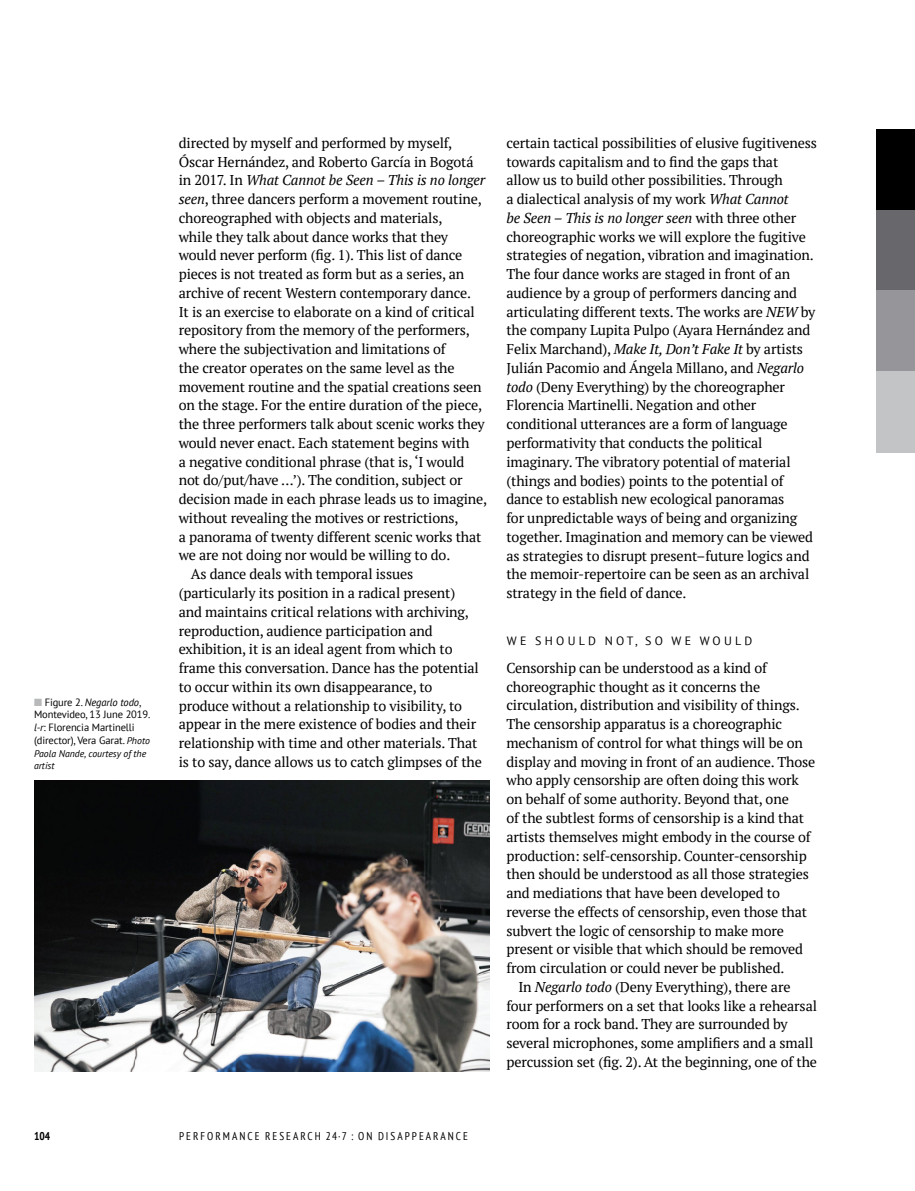
<style>
.page{position:relative;width:915px;height:1191px;background:#fff}
.page>*{position:absolute;margin:0;border:0;box-sizing:border-box;transform-origin:0 0}
.t1{font:14.25px/18.8px "PT Serif";letter-spacing:-.01em;color:#000}
.t2{font:italic 14.25px "PT Serif";letter-spacing:-.01em;color:#000}
.t3{font:12px "PT Sans";letter-spacing:.27em;color:#000}
.t4{font:condensed 11.25px "PT Sans";letter-spacing:.18em;color:#000}
.t5{font:700 condensed 11.25px "PT Sans";color:#000}
.t6{font:10.5px/12.8px "PT Sans";letter-spacing:-.01em;color:#000}
.t7{font:italic 9.75px/12.8px "PT Sans";color:#000}
.s1{color:#b7b9bb}
.s2{font-style:italic}
.s3{font-style:italic;font-size:9.75px}
.s4{font-style:normal}
</style>
<div class="page">
<div style="left:876px;top:130px;width:38px;height:81px;background:#000"></div>
<div style="left:876px;top:211px;width:38px;height:81px;background:#68676b"></div>
<div style="left:876px;top:290px;width:38px;height:81px;background:#96969a"></div>
<div style="left:876px;top:371px;width:38px;height:81px;background:#c2c4c6"></div>
<img style="left:34px;top:780px;width:455px;height:291px">
<p class="t6" style="left:34px;top:695px;width:118px"><span class="s1">■</span> Figure 2. <span class="s2">Negarlo todo</span>,<br>Montevideo, 13 June 2019. <span class="s2">l-r</span>: Florencia Martinelli (director), Vera Garat. <span class="s3">Photo</span></p>
<p class="t7" style="left:34px;top:746px;width:114px">Paola Nande, courtesy of the artist</p>
<p class="t1" style="left:179px;top:133px;width:275px">directed by myself and performed by myself,</p>
<p class="t1" style="left:179px;top:152px;width:296px">Óscar Hernández, and Roberto García in Bogotá</p>
<p class="t2" style="left:179px;top:171px;width:308px"><span class="s4">in 2017. In</span> What Cannot be Seen – This is no longer</p>
<p class="t1" style="left:179px;top:189px;width:304px"><span class="s2">seen</span>, three dancers perform a movement routine,</p>
<p class="t1" style="left:179px;top:208px;width:265px">choreographed with objects and materials,</p>
<p class="t1" style="left:179px;top:227px;width:271px">while they talk about dance works that they</p>
<p class="t1" style="left:179px;top:246px;width:285px">would never perform (fig. 1). This list of dance</p>
<p class="t1" style="left:179px;top:264px;width:287px">pieces is not treated as form but as a series, an</p>
<p class="t1" style="left:179px;top:283px;width:294px">archive of recent Western contemporary dance.</p>
<p class="t1" style="left:179px;top:302px;width:297px">It is an exercise to elaborate on a kind of critical</p>
<p class="t1" style="left:179px;top:321px;width:292px">repository from the memory of the performers,</p>
<p class="t1" style="left:179px;top:339px;width:268px">where the subjectivation and limitations of</p>
<p class="t1" style="left:179px;top:358px;width:277px">the creator operates on the same level as the</p>
<p class="t1" style="left:179px;top:377px;width:304px">movement routine and the spatial creations seen</p>
<p class="t1" style="left:179px;top:396px;width:305px">on the stage. For the entire duration of the piece,</p>
<p class="t1" style="left:179px;top:414px;width:307px">the three performers talk about scenic works they</p>
<p class="t1" style="left:179px;top:433px;width:292px">would never enact. Each statement begins with</p>
<p class="t1" style="left:179px;top:452px;width:287px">a negative conditional phrase (that is, ‘I would</p>
<p class="t1" style="left:179px;top:471px;width:285px">not do/put/have …’). The condition, subject or</p>
<p class="t1" style="left:179px;top:489px;width:310px">decision made in each phrase leads us to imagine,</p>
<p class="t1" style="left:179px;top:508px;width:281px">without revealing the motives or restrictions,</p>
<p class="t1" style="left:179px;top:527px;width:304px">a panorama of twenty different scenic works that</p>
<p class="t1" style="left:179px;top:546px;width:273px">we are not doing nor would be willing to do.</p>
<p class="t1" style="left:191px;top:564px;width:224px">As dance deals with temporal issues</p>
<p class="t1" style="left:179px;top:583px;width:278px">(particularly its position in a radical present)</p>
<p class="t1" style="left:179px;top:602px;width:291px">and maintains critical relations with archiving,</p>
<p class="t1" style="left:179px;top:621px;width:255px">reproduction, audience participation and</p>
<p class="t1" style="left:179px;top:639px;width:275px">exhibition, it is an ideal agent from which to</p>
<p class="t1" style="left:179px;top:658px;width:301px">frame this conversation. Dance has the potential</p>
<p class="t1" style="left:179px;top:677px;width:255px">to occur within its own disappearance, to</p>
<p class="t1" style="left:179px;top:696px;width:285px">produce without a relationship to visibility, to</p>
<p class="t1" style="left:179px;top:714px;width:299px">appear in the mere existence of bodies and their</p>
<p class="t1" style="left:179px;top:733px;width:300px">relationship with time and other materials. That</p>
<p class="t1" style="left:179px;top:752px;width:304px">is to say, dance allows us to catch glimpses of the</p>
<p class="t1" style="left:506px;top:133px;width:312px">certain tactical possibilities of elusive fugitiveness towards capitalism and to find the gaps that<br>allow us to build other possibilities. Through<br>a dialectical analysis of my work <span class="s2">What Cannot<br>be Seen – This is no longer seen</span> with three other choreographic works we will explore the fugitive strategies of negation, vibration and imagination.<br>The four dance works are staged in front of an audience by a group of performers dancing and articulating different texts. The works are <span class="s2">NEW</span> by the company Lupita Pulpo (Ayara Hernández and Felix Marchand), <span class="s2">Make It, Don’t Fake It</span> by artists Julián Pacomio and Ángela Millano, and <span class="s2">Negarlo todo</span> (Deny Everything) by the choreographer Florencia Martinelli. Negation and other conditional utterances are a form of language performativity that conducts the political imaginary. The vibratory potential of material (things and bodies) points to the potential of dance to establish new ecological panoramas<br>for unpredictable ways of being and organizing together. Imagination and memory can be viewed as strategies to disrupt present–future logics and the memoir-repertoire can be seen as an archival strategy in the field of dance.</p>
<p class="t3" style="left:506px;top:633px;width:247px">WE SHOULD NOT, SO WE WOULD</p>
<p class="t1" style="left:506px;top:658px;width:262px">Censorship can be understood as a kind of</p>
<p class="t1" style="left:506px;top:677px;width:255px">choreographic thought as it concerns the</p>
<p class="t1" style="left:506px;top:696px;width:295px">circulation, distribution and visibility of things.</p>
<p class="t1" style="left:506px;top:714px;width:277px">The censorship apparatus is a choreographic</p>
<p class="t1" style="left:506px;top:733px;width:298px">mechanism of control for what things will be on</p>
<p class="t1" style="left:506px;top:752px;width:310px">display and moving in front of an audience. Those</p>
<p class="t1" style="left:506px;top:771px;width:294px">who apply censorship are often doing this work</p>
<p class="t1" style="left:506px;top:789px;width:284px">on behalf of some authority. Beyond that, one</p>
<p class="t1" style="left:506px;top:808px;width:299px">of the subtlest forms of censorship is a kind that</p>
<p class="t1" style="left:506px;top:827px;width:305px">artists themselves might embody in the course of</p>
<p class="t1" style="left:506px;top:846px;width:302px">production: self-censorship. Counter-censorship</p>
<p class="t1" style="left:506px;top:864px;width:304px">then should be understood as all those strategies</p>
<p class="t1" style="left:506px;top:883px;width:275px">and mediations that have been developed to</p>
<p class="t1" style="left:506px;top:902px;width:302px">reverse the effects of censorship, even those that</p>
<p class="t1" style="left:506px;top:921px;width:279px">subvert the logic of censorship to make more</p>
<p class="t1" style="left:506px;top:939px;width:298px">present or visible that which should be removed</p>
<p class="t1" style="left:506px;top:958px;width:279px">from circulation or could never be published.</p>
<p class="t1" style="left:518px;top:977px;width:273px">In <span class="s2">Negarlo todo</span> (Deny Everything), there are</p>
<p class="t1" style="left:506px;top:996px;width:312px">four performers on a set that looks like a rehearsal</p>
<p class="t1" style="left:506px;top:1014px;width:282px">room for a rock band. They are surrounded by</p>
<p class="t1" style="left:506px;top:1033px;width:308px">several microphones, some amplifiers and a small</p>
<p class="t1" style="left:506px;top:1052px;width:312px">percussion set (fig. 2). At the beginning, one of the</p>
<p class="t5" style="left:34px;top:1128px;width:18px">104</p>
<p class="t4" style="left:179px;top:1128px;width:290px">PERFORMANCE RESEARCH 24·7 : ON DISAPPEARANCE</p>
</div>
